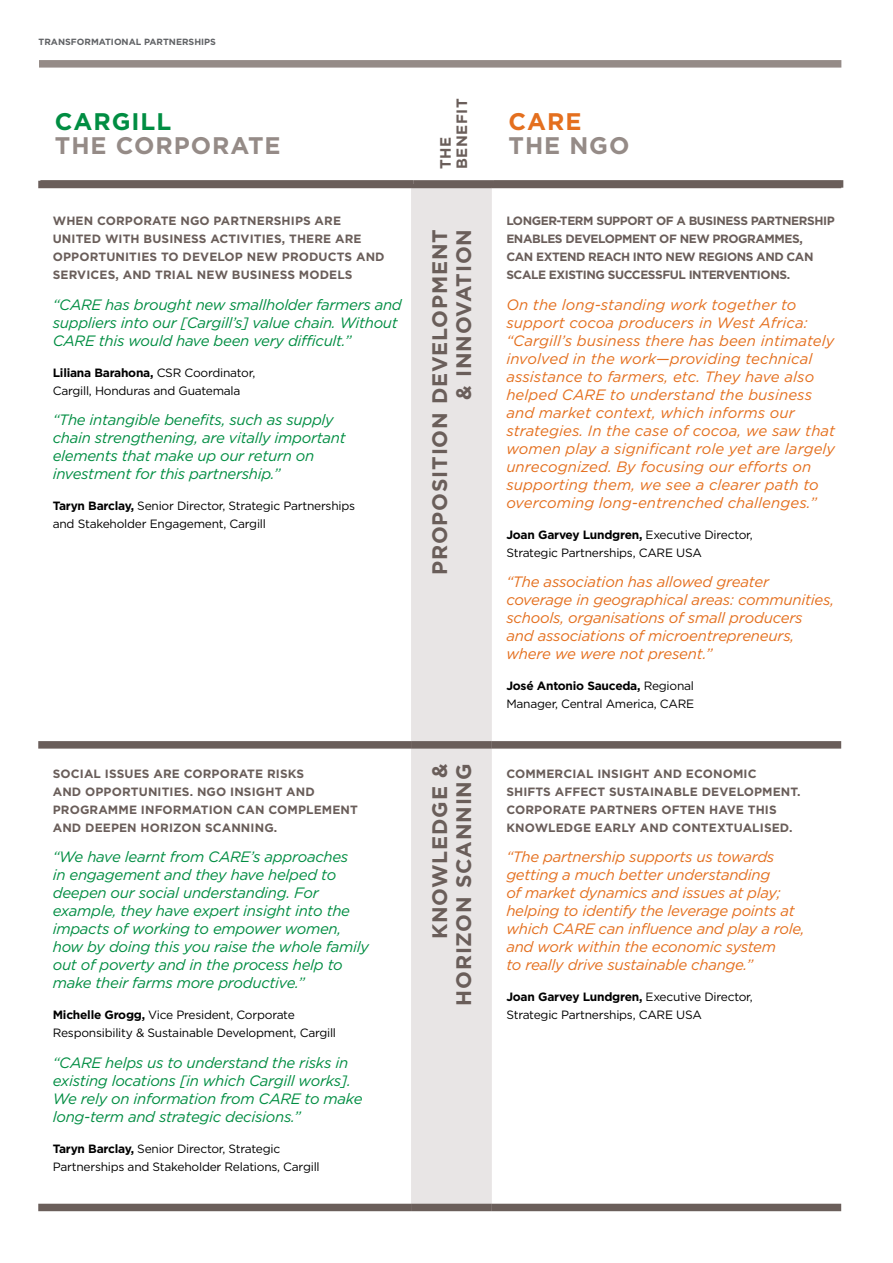
<style>
.page{position:relative;width:893px;height:1263px;background:#fff}
.page>*{position:absolute;margin:0;border:0;box-sizing:border-box;transform-origin:0 0}
.t1{font:700 24px "Gotham";letter-spacing:.04em;color:#958b87}
.t2{font:700 24px "Gotham";letter-spacing:.04em;color:#008d42}
.t3{font:700 24px "Gotham";color:#e46f1e}
.t4{font:700 21px/24px "Gotham";letter-spacing:.04em;color:#6a5e5a;text-align:right}
.t5{font:italic 15px/18px "Gotham";letter-spacing:-.02em;color:#008d42}
.t6{font:italic 15px/18px "Gotham";letter-spacing:.005em;color:#e46f1e}
.t7{font:italic 15px/18px "Gotham";letter-spacing:-.015em;color:#e46f1e}
.t8{font:700 15px/16.5px "Gotham";letter-spacing:.04em;color:#6a5e5a}
.t9{font:12px/18px "Gotham";letter-spacing:-.02em;color:#000}
.t10{font:700 12px/18px "Gotham";letter-spacing:.01em;color:#6a5e5a}
.t11{font:700 12px/18px "Gotham";letter-spacing:-.035em;color:#6a5e5a}
.t12{font:700 9px "Gotham";color:#616366}
.s1{font-weight:700}
</style>
<div class="page">
<div style="left:39px;top:60px;width:802px;height:8px;background:#958b87"></div>
<div style="left:411px;top:188px;width:81px;height:1016px;background:#e8e5e5"></div>
<div style="left:38px;top:741px;width:373px;height:8px;background:#6a5e5a"></div>
<div style="left:411px;top:741px;width:81px;height:8px;background:#6a5e5a"></div>
<div style="left:492px;top:741px;width:349px;height:8px;background:#6a5e5a"></div>
<div style="left:38px;top:1204px;width:373px;height:7px;background:#6a5e5a"></div>
<div style="left:411px;top:1204px;width:81px;height:7px;background:#6a5e5a"></div>
<div style="left:492px;top:1204px;width:349px;height:7px;background:#6a5e5a"></div>
<div style="left:40px;top:180px;width:373px;height:8px;background:#6a5e5a"></div>
<div style="left:413px;top:180px;width:81px;height:8px;background:#6a5e5a"></div>
<div style="left:494px;top:180px;width:349px;height:8px;background:#6a5e5a"></div>
<p class="t12" style="left:39px;top:36px;width:179px">TRANSFORMATIONAL PARTNERSHIPS</p>
<h1 class="t2" style="left:55px;top:108px;width:118px">CARGILL</h1>
<h1 class="t1" style="left:55px;top:132px;width:227px">THE CORPORATE</h1>
<p class="t10" style="left:53px;top:211px;width:333px">WHEN CORPORATE NGO PARTNERSHIPS ARE UNITED WITH BUSINESS ACTIVITIES, THERE ARE OPPORTUNITIES TO DEVELOP NEW PRODUCTS AND SERVICES, AND TRIAL NEW BUSINESS MODELS</p>
<p class="t5" style="left:53px;top:295px;width:351px">“CARE has brought new smallholder farmers and suppliers into our [Cargill’s] value chain. Without<br>CARE this would have been very difficult.”</p>
<p class="t9" style="left:53px;top:363px;width:204px"><span class="s1">Liliana Barahona,</span> CSR Coordinator,<br>Cargill, Honduras and Guatemala</p>
<p class="t5" style="left:53px;top:411px;width:295px">“The intangible benefits, such as supply chain strengthening, are vitally important elements that make up our return on investment for this partnership.”</p>
<p class="t9" style="left:53px;top:497px;width:304px"><span class="s1">Taryn Barclay,</span> Senior Director, Strategic Partnerships and Stakeholder Engagement, Cargill</p>
<p class="t10" style="left:53px;top:764px;width:307px">SOCIAL ISSUES ARE CORPORATE RISKS<br>AND OPPORTUNITIES. NGO INSIGHT AND PROGRAMME INFORMATION CAN COMPLEMENT AND DEEPEN HORIZON SCANNING.</p>
<p class="t5" style="left:53px;top:848px;width:318px">“We have learnt from CARE’s approaches<br>in engagement and they have helped to deepen our social understanding. For example, they have expert insight into the impacts of working to empower women, how by doing this you raise the whole family out of poverty and in the process help to make their farms more productive.”</p>
<p class="t9" style="left:53px;top:1006px;width:285px"><span class="s1">Michelle Grogg,</span> Vice President, Corporate<br>Responsibility &amp; Sustainable Development, Cargill</p>
<p class="t5" style="left:53px;top:1053px;width:311px">“CARE helps us to understand the risks in existing locations [in which Cargill works].<br>We rely on information from CARE to make long-term and strategic decisions.”</p>
<p class="t9" style="left:53px;top:1139px;width:268px"><span class="s1">Taryn Barclay,</span> Senior Director, Strategic<br>Partnerships and Stakeholder Relations, Cargill</p>
<p class="t8" style="left:437px;top:169px;width:72px;rotate:-90deg">THE<br>BENEFIT</p>
<h2 class="t4" style="left:427px;top:575px;width:348px;rotate:-90deg">PROPOSITION DEVELOPMENT &amp; INNOVATION</h2>
<h1 class="t3" style="left:508px;top:108px;width:74px">CARE</h1>
<h1 class="t1" style="left:508px;top:132px;width:123px">THE NGO</h1>
<p class="t11" style="left:506px;top:211px;width:330px">LONGER-TERM SUPPORT OF A BUSINESS PARTNERSHIP ENABLES DEVELOPMENT OF NEW PROGRAMMES,<br>CAN EXTEND REACH INTO NEW REGIONS AND CAN SCALE EXISTING SUCCESSFUL INTERVENTIONS.</p>
<p class="t6" style="left:506px;top:295px;width:330px">On the long-standing work together to support cocoa producers in West Africa: “Cargill’s business there has been intimately involved in the work—providing technical assistance to farmers, etc. They have also helped CARE to understand the business and market context, which informs our strategies. In the case of cocoa, we saw that women play a significant role yet are largely unrecognized. By focusing our efforts on supporting them, we see a clearer path to overcoming long-entrenched challenges.”</p>
<p class="t9" style="left:506px;top:525px;width:248px"><span class="s1">Joan Garvey Lundgren,</span> Executive Director,<br>Strategic Partnerships, CARE USA</p>
<p class="t7" style="left:506px;top:573px;width:329px">“The association has allowed greater coverage in geographical areas: communities, schools, organisations of small producers<br>and associations of microentrepreneurs, where we were not present.”</p>
<p class="t9" style="left:506px;top:677px;width:189px"><span class="s1">José Antonio Sauceda,</span> Regional<br>Manager, Central America, CARE</p>
<h2 class="t4" style="left:427px;top:1006px;width:244px;rotate:-90deg">KNOWLEDGE &amp;<br>HORIZON SCANNING</h2>
<p class="t10" style="left:506px;top:764px;width:296px">COMMERCIAL INSIGHT AND ECONOMIC SHIFTS AFFECT SUSTAINABLE DEVELOPMENT.<br>CORPORATE PARTNERS OFTEN HAVE THIS KNOWLEDGE EARLY AND CONTEXTUALISED.</p>
<p class="t7" style="left:506px;top:848px;width:300px">“The partnership supports us towards getting a much better understanding<br>of market dynamics and issues at play; helping to identify the leverage points at which CARE can influence and play a role, and work within the economic system<br>to really drive sustainable change.”</p>
<p class="t9" style="left:506px;top:988px;width:248px"><span class="s1">Joan Garvey Lundgren,</span> Executive Director,<br>Strategic Partnerships, CARE USA</p>
</div>
